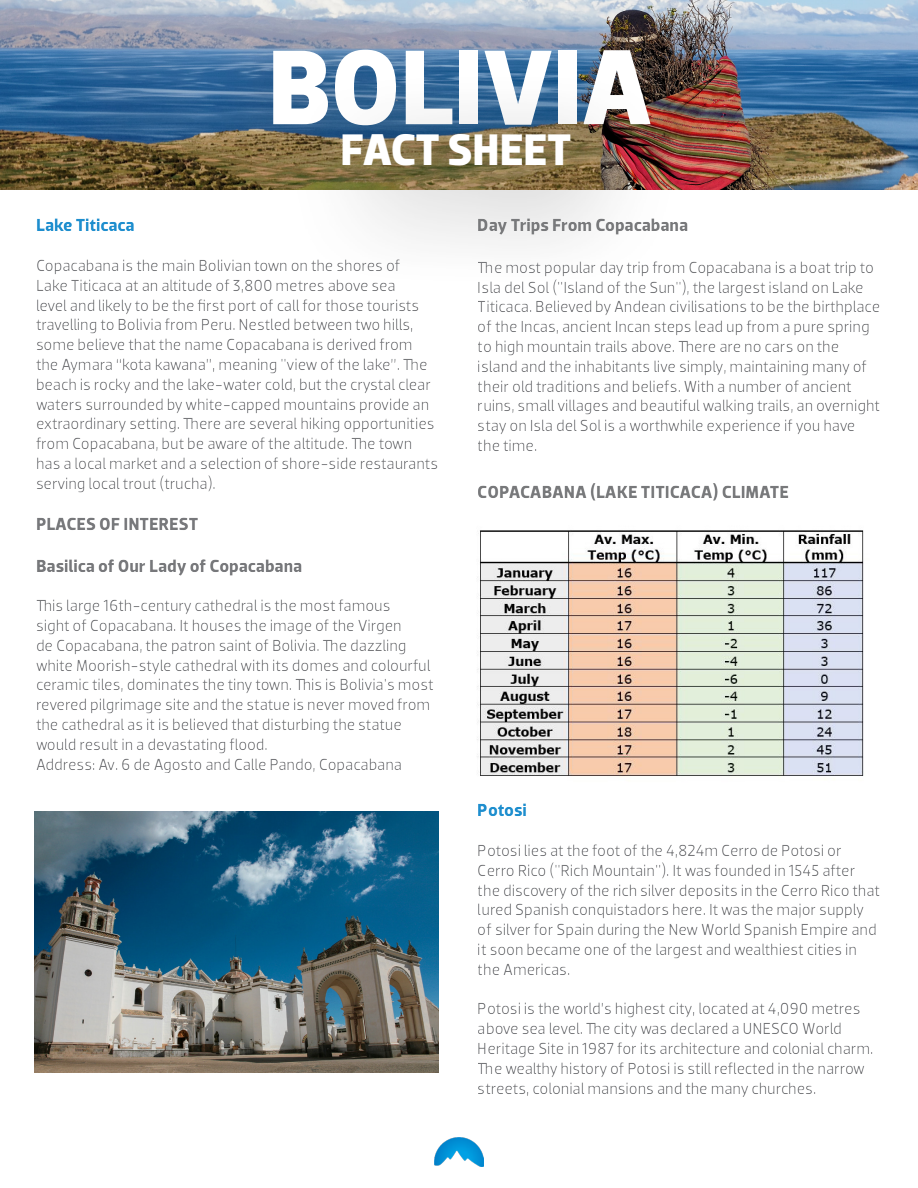
<style>
.page{position:relative;width:918px;height:1188px;background:#fff}
.page>*{position:absolute;margin:0;border:0;box-sizing:border-box;transform-origin:0 0}
.t1{font:700 108px "Dobra";color:#fff}
.t2{font:700 45px "Dobra";color:#fff}
.t3{font:700 18px "Dobra";color:#78797b}
.t4{font:700 18px "Dobra";color:#77787b}
.t5{font:700 18px "Dobra";letter-spacing:-.005em;color:#1e8ece}
.t6{font:16.5px/19.8px "Dobra";color:#77787b}
</style>
<div class="page">
<img style="left:434px;top:1137px;width:50px;height:29px">
<img style="left:0;top:0;width:918px;height:190px">
<div style="left:191px;top:0;width:535px;height:208px;background:#000;opacity:.17"></div>
<div style="left:284px;top:70px;width:401px;height:219px;background:#000;opacity:.75"></div>
<img style="left:34px;top:812px;width:404px;height:261px">
<img style="left:477px;top:530px;width:387px;height:247px">
<h1 class="t1" style="left:268px;top:24px;width:386px">BOLIVIA</h1>
<h2 class="t2" style="left:341px;top:124px;width:232px">FACT SHEET</h2>
<p class="t5" style="left:36px;top:215px;width:100px">Lake Titicaca</p>
<p class="t6" style="left:36px;top:255px;width:404px">Copacabana is the main Bolivian town on the shores of<br>Lake Titicaca at an altitude of 3,800 metres above sea<br>level and likely to be the first port of call for those tourists travelling to Bolivia from Peru. Nestled between two hills, some believe that the name Copacabana is derived from the Aymara “kota kawana”, meaning "view of the lake”. The beach is rocky and the lake-water cold, but the crystal clear waters surrounded by white-capped mountains provide an extraordinary setting. There are several hiking opportunities from Copacabana, but be aware of the altitude. The town has a local market and a selection of shore-side restaurants serving local trout (trucha).</p>
<p class="t4" style="left:36px;top:513px;width:164px">PLACES OF INTEREST</p>
<p class="t4" style="left:36px;top:555px;width:268px">Basilica of Our Lady of Copacabana</p>
<p class="t6" style="left:36px;top:596px;width:399px">This large 16th-century cathedral is the most famous<br>sight of Copacabana. It houses the image of the Virgen<br>de Copacabana, the patron saint of Bolivia. The dazzling white Moorish-style cathedral with its domes and colourful ceramic tiles, dominates the tiny town. This is Bolivia's most revered pilgrimage site and the statue is never moved from the cathedral as it is believed that disturbing the statue would result in a devastating flood.<br>Address: Av. 6 de Agosto and Calle Pando, Copacabana</p>
<p class="t3" style="left:478px;top:215px;width:212px">Day Trips From Copacabana</p>
<p class="t6" style="left:478px;top:257px;width:404px">The most popular day trip from Copacabana is a boat trip to Isla del Sol ("Island of the Sun"), the largest island on Lake Titicaca. Believed by Andean civilisations to be the birthplace of the Incas, ancient Incan steps lead up from a pure spring to high mountain trails above. There are no cars on the island and the inhabitants live simply, maintaining many of their old traditions and beliefs. With a number of ancient ruins, small villages and beautiful walking trails, an overnight stay on Isla del Sol is a worthwhile experience if you have the time.</p>
<p class="t3" style="left:478px;top:481px;width:313px">COPACABANA (LAKE TITICACA) CLIMATE</p>
<p class="t5" style="left:478px;top:800px;width:51px">Potosi</p>
<p class="t6" style="left:478px;top:840px;width:404px">Potosi lies at the foot of the 4,824m Cerro de Potosi or Cerro Rico ("Rich Mountain"). It was founded in 1545 after the discovery of the rich silver deposits in the Cerro Rico that lured Spanish conquistadors here. It was the major supply of silver for Spain during the New World Spanish Empire and it soon became one of the largest and wealthiest cities in the Americas.</p>
<p class="t6" style="left:478px;top:999px;width:397px">Potosi is the world’s highest city, located at 4,090 metres above sea level. The city was declared a UNESCO World Heritage Site in 1987 for its architecture and colonial charm.<br>The wealthy history of Potosi is still reflected in the narrow streets, colonial mansions and the many churches.</p>
</div>
